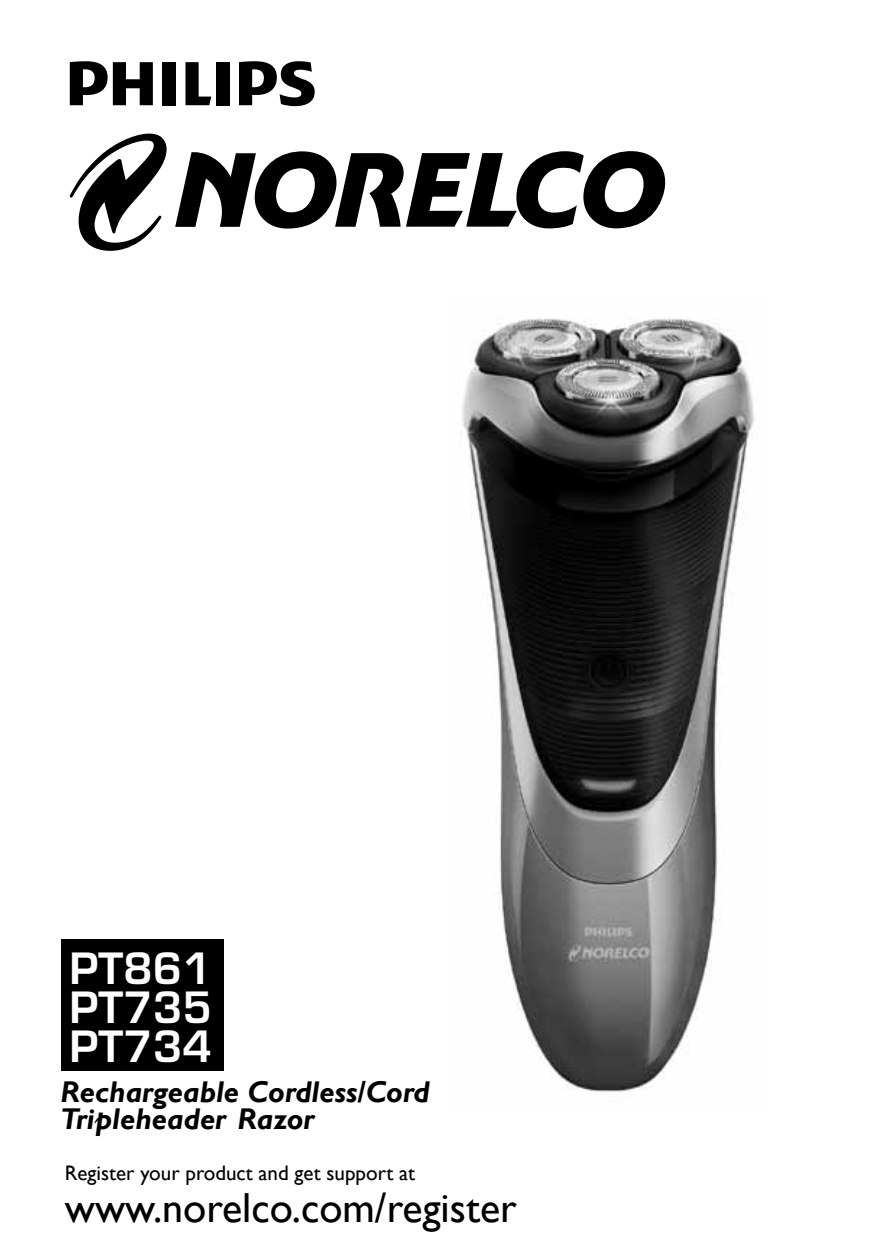
<style>
.page{position:relative;width:893px;height:1259px;background:#fff}
.page>*{position:absolute;margin:0;border:0;box-sizing:border-box;transform-origin:0 0}
.t1{font:42px "Gill Sans Alt One WGL";color:#000}
.t2{font:600 42px/39px "Eurostile LT Std";color:#fff;text-align:justify}
.t3{font:italic 700 30px/27px "Gill Sans Alt One WGL";color:#000}
.t4{font:21px "Gill Sans Alt One WGL";color:#000}
</style>
<div class="page">
<div style="left:62px;top:939px;width:162px;height:131px;background:#000"></div>
<svg style="left:70px;top:133px;width:97px;height:118px"></svg>
<svg style="left:175px;top:151px;width:490px;height:78px"></svg>
<svg style="left:185px;top:62px;width:26px;height:43px"></svg>
<div style="left:163px;top:62px;width:13px;height:43px;background:#000"></div>
<div style="left:216px;top:62px;width:13px;height:43px;background:#000"></div>
<svg style="left:239px;top:61px;width:76px;height:45px"></svg>
<svg style="left:70px;top:61px;width:83px;height:44px"></svg>
<img style="left:461px;top:318px;width:293px;height:775px">
<h1 class="t2" style="left:70px;top:949px;width:144px">PT861<br>PT735<br>PT734</h1>
<p class="t3" style="left:60px;top:1078px;width:371px">Rechargeable Cordless/Cord<br>Tripleheader Razor</p>
<p class="t4" style="left:65px;top:1158px;width:352px">Register your product and get support at</p>
<h1 class="t1" style="left:65px;top:1178px;width:453px">www.norelco.com/register</h1>
</div>
